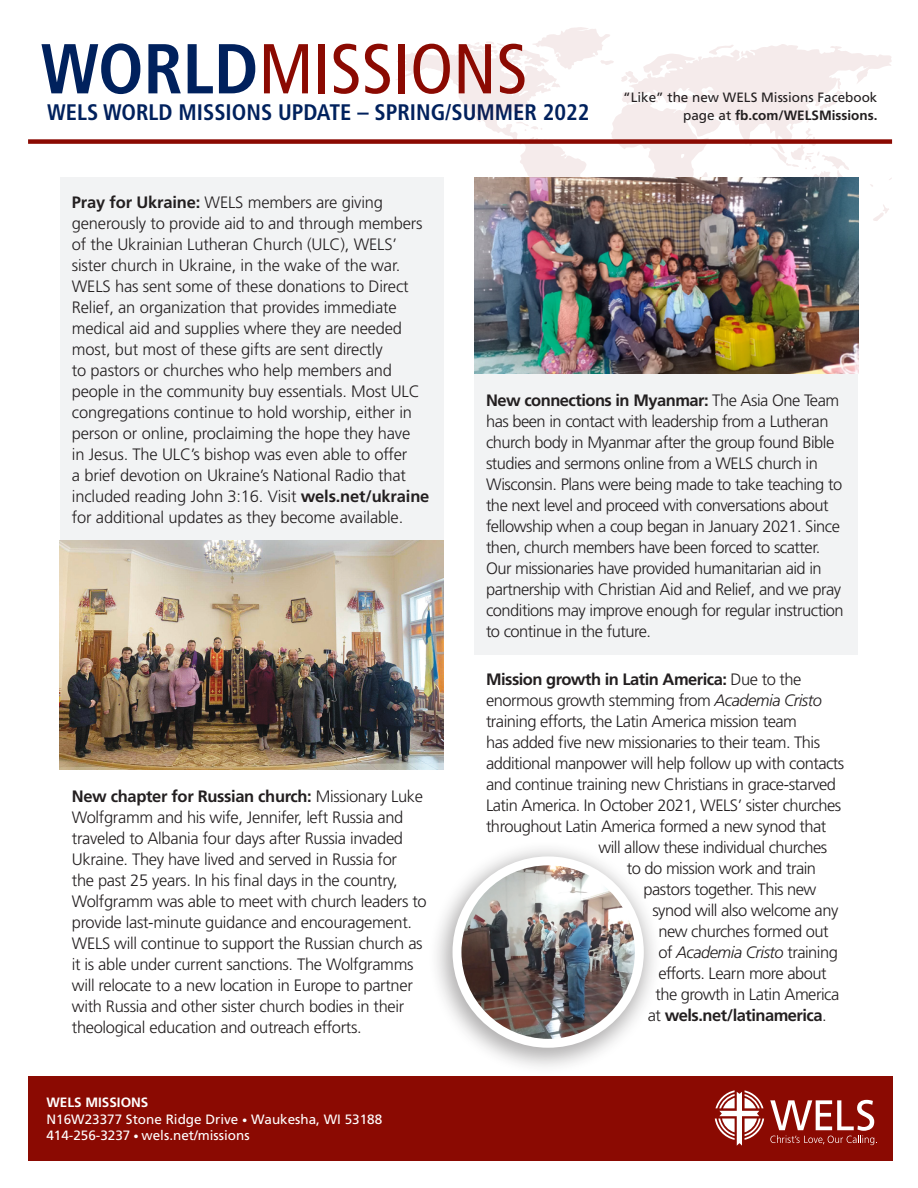
<style>
.page{position:relative;width:918px;height:1188px;background:#fff}
.page>*{position:absolute;margin:0;border:0;box-sizing:border-box;transform-origin:0 0}
.t1{font:condensed 70.5px "Frutiger LT Std";color:#8b0a02}
.t2{font:700 condensed 22.5px "Frutiger LT Std";color:#00215d}
.Facts{font:300 16.5px/21px "Frutiger LT Std";letter-spacing:-.02em;color:#231f20}
.Facts-2{font:700 16.5px "Frutiger LT Std";letter-spacing:-.03em;color:#231f20}
.Facts-3{font:italic 300 16.5px "Frutiger LT Std";letter-spacing:-.03em;color:#231f20}
.t3{font:13.5px "Frutiger LT Std";color:#fff}
.Facts-4{font:13.5px/18px "Frutiger LT Std";color:#231f20;text-align:right}
.t4{font:700 13.5px "Frutiger LT Std";color:#fff}
.s1{font-weight:700;color:#00215d}
.s2{font-weight:700}
.s3{font-size:10.5px}
.s4{font-weight:300}
.s5{font-style:italic}
.s6{font-style:normal}
</style>
<div class="page">
<div style="left:60px;top:177px;width:384px;height:363px;background:#f2f3f4"></div>
<div style="left:28px;top:139px;width:864px;height:5px;background:#8b0a02"></div>
<div style="left:28px;top:1076px;width:864px;height:85px;background:#8b0a02"></div>
<svg style="left:715px;top:1090px;width:49px;height:56px"></svg>
<svg style="left:770px;top:1100px;width:107px;height:45px"></svg>
<svg style="left:386px;top:27px;width:507px;height:207px"></svg>
<div style="left:474px;top:375px;width:384px;height:280px;background:#f2f3f4"></div>
<div style="left:428px;top:840px;width:235px;height:235px;background:#231f20;opacity:.36"></div>
<img style="left:457px;top:861px;width:182px;height:182px;border-radius:91px">
<div style="left:453px;top:856px;width:191px;height:192px;border:9px solid #fff;border-radius:50%"></div>
<img style="left:60px;top:540px;width:384px;height:230px">
<img style="left:474px;top:177px;width:384px;height:197px">
<p class="t1" style="left:40px;top:28px;width:489px"><span class="s1">WORLD</span>MISSIONS</p>
<p class="t2" style="left:47px;top:99px;width:544px">WELS WORLD MISSIONS UPDATE – SPRING/SUMMER 2022</p>
<p class="Facts-4" style="left:623px;top:89px;width:256px">“Like” the new WELS Missions Facebook page at <span class="s2">fb.com/WELSMissions.</span></p>
<p class="Facts" style="left:72px;top:192px;width:359px"><span class="s2">Pray for Ukraine:</span> WELS members are giving generously to provide aid to and through members of the Ukrainian Lutheran Church (ULC), WELS’ sister church in Ukraine, in the wake of the war.<br>WELS has sent some of these donations to Direct Relief, an organization that provides immediate medical aid and supplies where they are needed most, but most of these gifts are sent directly<br>to pastors or churches who help members and people in the community buy essentials. Most ULC congregations continue to hold worship, either in person or online, proclaiming the hope they have<br>in Jesus. The ULC’s bishop was even able to offer<br>a brief devotion on Ukraine’s National Radio that included reading John 3:16. Visit <span class="s2">wels.net/ukraine </span>for additional updates as they become available.</p>
<p class="Facts" style="left:72px;top:786px;width:356px"><span class="s2">New chapter for Russian church:</span> Missionary Luke Wolfgramm and his wife, Jennifer, left Russia and traveled to Albania four days after Russia invaded Ukraine. They have lived and served in Russia for<br>the past 25 years. In his final days in the country, Wolfgramm was able to meet with church leaders to provide last-minute guidance and encouragement.<br>WELS will continue to support the Russian church as it is able under current sanctions. The Wolfgramms will relocate to a new location in Europe to partner with Russia and other sister church bodies in their theological education and outreach efforts.</p>
<p class="t4" style="left:46px;top:1095px;width:104px">WELS MISSIONS</p>
<p class="t3" style="left:46px;top:1111px;width:337px">N16W23377 Stone Ridge Drive <span class="s3">•</span> Waukesha, WI 53188</p>
<p class="t3" style="left:46px;top:1127px;width:205px">414-256-3237 <span class="s3">•</span> wels.net/missions</p>
<p class="Facts" style="left:486px;top:390px;width:359px"><span class="s2">New connections in Myanmar:</span> The Asia One Team has been in contact with leadership from a Lutheran church body in Myanmar after the group found Bible studies and sermons online from a WELS church in Wisconsin. Plans were being made to take teaching to the next level and proceed with conversations about fellowship when a coup began in January 2021. Since then, church members have been forced to scatter.<br>Our missionaries have provided humanitarian aid in partnership with Christian Aid and Relief, and we pray conditions may improve enough for regular instruction to continue in the future.</p>
<p class="Facts-2" style="left:486px;top:670px;width:317px">Mission growth in Latin America: <span class="s4">Due to the</span></p>
<p class="Facts" style="left:486px;top:690px;width:338px">enormous growth stemming from <span class="s5">Academia Cristo</span></p>
<p class="Facts" style="left:486px;top:711px;width:313px">training efforts, the Latin America mission team</p>
<p class="Facts" style="left:486px;top:732px;width:336px">has added five new missionaries to their team. This</p>
<p class="Facts" style="left:486px;top:753px;width:360px">additional manpower will help follow up with contacts</p>
<p class="Facts" style="left:486px;top:774px;width:352px">and continue training new Christians in grace-starved</p>
<p class="Facts" style="left:486px;top:795px;width:357px">Latin America. In October 2021, WELS’ sister churches</p>
<p class="Facts" style="left:486px;top:816px;width:342px">throughout Latin America formed a new synod that</p>
<p class="Facts" style="left:598px;top:837px;width:230px">will allow these individual churches</p>
<p class="Facts" style="left:627px;top:858px;width:191px">to do mission work and train</p>
<p class="Facts" style="left:643px;top:879px;width:175px">pastors together. This new</p>
<p class="Facts" style="left:652px;top:900px;width:188px">synod will also welcome any</p>
<p class="Facts" style="left:658px;top:921px;width:172px">new churches formed out</p>
<p class="Facts-3" style="left:658px;top:943px;width:181px"><span class="s6">of</span> Academia Cristo <span class="s6">training</span></p>
<p class="Facts" style="left:658px;top:963px;width:170px">efforts. Learn more about</p>
<p class="Facts" style="left:655px;top:984px;width:185px">the growth in Latin America</p>
<p class="Facts-2" style="left:648px;top:1006px;width:180px"><span class="s4">at</span> wels.net/latinamerica<span class="s4">.</span></p>
</div>
